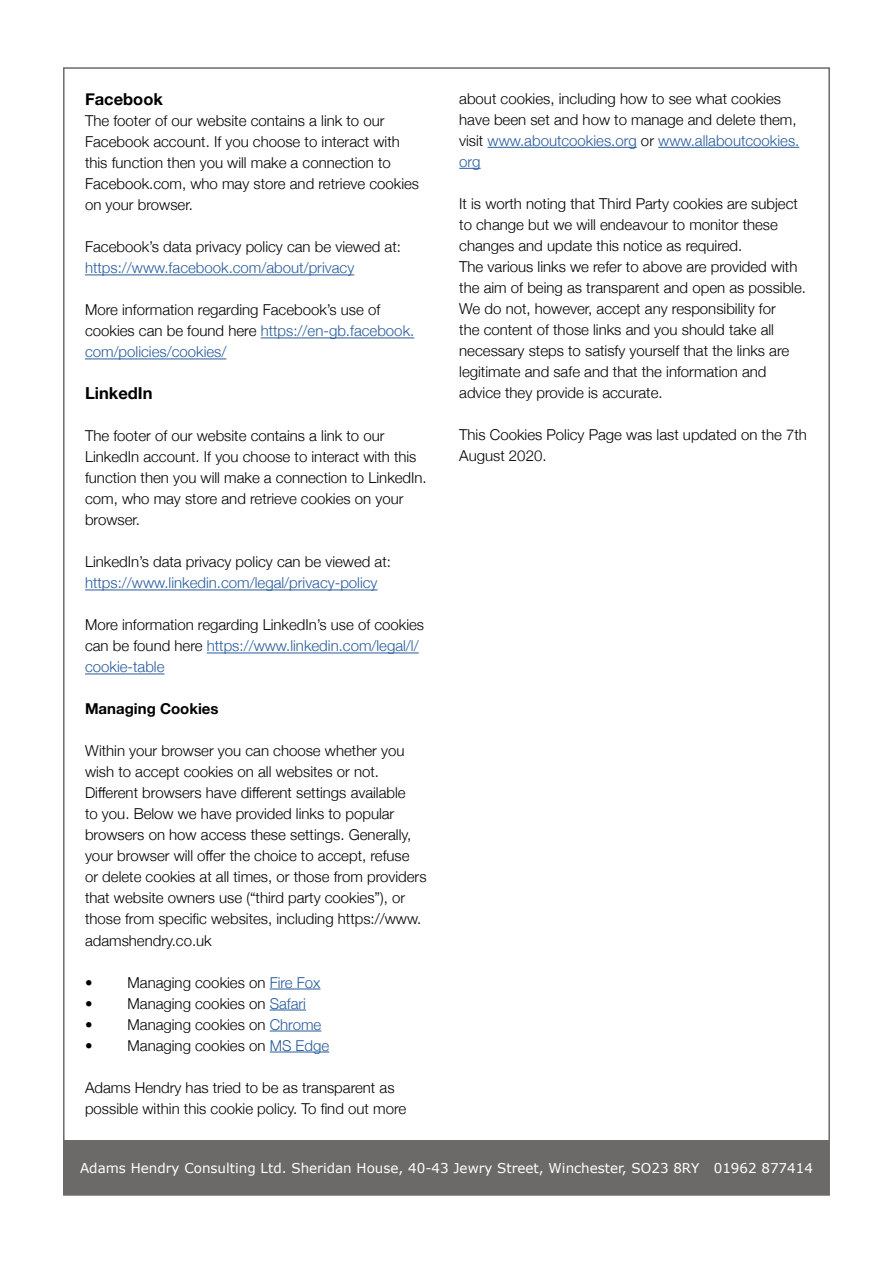
<style>
.page{position:relative;width:893px;height:1263px;background:#fff}
.page>*{position:absolute;margin:0;border:0;box-sizing:border-box;transform-origin:0 0}
.t1{font:700 16.5px "Helvetica Neue";color:#000}
.t2{font:300 15px/21px "Helvetica Neue";color:#000}
.t3{font:300 15px "Helvetica Neue";color:#275b9b}
.t4{font:700 15px "Helvetica Neue";color:#000}
.t5{font:13.5px "Verdana";color:#fff}
.s1{color:#275b9b}
</style>
<div class="page">
<div style="left:64px;top:1140px;width:765px;height:55px;background:#6c6a68"></div>
<hr style="left:85px;top:275px;width:269px;height:1px;background:#275b9b">
<hr style="left:261px;top:338px;width:153px;height:1px;background:#275b9b">
<hr style="left:85px;top:359px;width:141px;height:1px;background:#275b9b">
<hr style="left:85px;top:590px;width:293px;height:1px;background:#275b9b">
<hr style="left:207px;top:653px;width:212px;height:1px;background:#275b9b">
<hr style="left:85px;top:674px;width:80px;height:1px;background:#275b9b">
<hr style="left:270px;top:989px;width:51px;height:1px;background:#275b9b">
<hr style="left:270px;top:1010px;width:36px;height:1px;background:#275b9b">
<hr style="left:270px;top:1031px;width:51px;height:1px;background:#275b9b">
<hr style="left:270px;top:1052px;width:59px;height:1px;background:#275b9b">
<hr style="left:488px;top:147px;width:149px;height:1px;background:#275b9b">
<hr style="left:658px;top:147px;width:141px;height:1px;background:#275b9b">
<svg style="left:459px;top:168px;width:22px;height:1px"></svg>
<p class="t1" style="left:85px;top:87px;width:79px">Facebook</p>
<p class="t2" style="left:85px;top:109px;width:336px">The footer of our website contains a link to our Facebook account. If you choose to interact with this function then you will make a connection to Facebook.com, who may store and retrieve cookies on your browser.</p>
<p class="t2" style="left:85px;top:235px;width:317px">Facebook’s data privacy policy can be viewed at:</p>
<p class="t3" style="left:85px;top:256px;width:271px">https://www.facebook.com/about/privacy</p>
<p class="t2" style="left:85px;top:298px;width:331px">More information regarding Facebook’s use of cookies can be found here <span class="s1">https://en-gb.facebook. com/policies/cookies/</span></p>
<p class="t1" style="left:85px;top:381px;width:69px">LinkedIn</p>
<p class="t2" style="left:85px;top:424px;width:343px">The footer of our website contains a link to our LinkedIn account. If you choose to interact with this function then you will make a connection to LinkedIn. com, who may store and retrieve cookies on your browser.</p>
<p class="t2" style="left:85px;top:550px;width:307px">LinkedIn’s data privacy policy can be viewed at:</p>
<p class="t3" style="left:85px;top:571px;width:294px">https://www.linkedin.com/legal/privacy-policy</p>
<p class="t2" style="left:85px;top:613px;width:341px">More information regarding LinkedIn’s use of cookies can be found here <span class="s1">https://www.linkedin.com/legal/l/ cookie-table</span></p>
<p class="t4" style="left:85px;top:697px;width:135px">Managing Cookies</p>
<p class="t2" style="left:85px;top:739px;width:343px">Within your browser you can choose whether you wish to accept cookies on all websites or not.<br>Different browsers have different settings available<br>to you. Below we have provided links to popular browsers on how access these settings. Generally, your browser will offer the choice to accept, refuse<br>or delete cookies at all times, or those from providers that website owners use (“third party cookies”), or those from specific websites, including https://www. adamshendry.co.uk</p>
<p class="t2" style="left:85px;top:970px;width:237px">• Managing cookies on <span class="s1">Fire Fox</span></p>
<p class="t2" style="left:85px;top:991px;width:223px">• Managing cookies on <span class="s1">Safari</span></p>
<p class="t2" style="left:85px;top:1012px;width:238px">• Managing cookies on <span class="s1">Chrome</span></p>
<p class="t2" style="left:85px;top:1033px;width:246px">• Managing cookies on <span class="s1">MS Edge</span></p>
<p class="t2" style="left:85px;top:1075px;width:323px">Adams Hendry has tried to be as transparent as possible within this cookie policy. To find out more</p>
<p class="t2" style="left:459px;top:87px;width:342px">about cookies, including how to see what cookies have been set and how to manage and delete them, visit <span class="s1">www.aboutcookies.org</span> or <span class="s1">www.allaboutcookies. org</span></p>
<p class="t2" style="left:459px;top:192px;width:348px">It is worth noting that Third Party cookies are subject to change but we will endeavour to monitor these changes and update this notice as required.<br>The various links we refer to above are provided with the aim of being as transparent and open as possible.<br>We do not, however, accept any responsibility for<br>the content of those links and you should take all necessary steps to satisfy yourself that the links are legitimate and safe and that the information and advice they provide is accurate.</p>
<p class="t2" style="left:459px;top:423px;width:349px">This Cookies Policy Page was last updated on the 7th<br>August 2020.</p>
<p class="t5" style="left:80px;top:1159px;width:734px">Adams Hendry Consulting Ltd. Sheridan House, 40-43 Jewry Street, Winchester, SO23 8RY 01962 877414</p>
</div>
